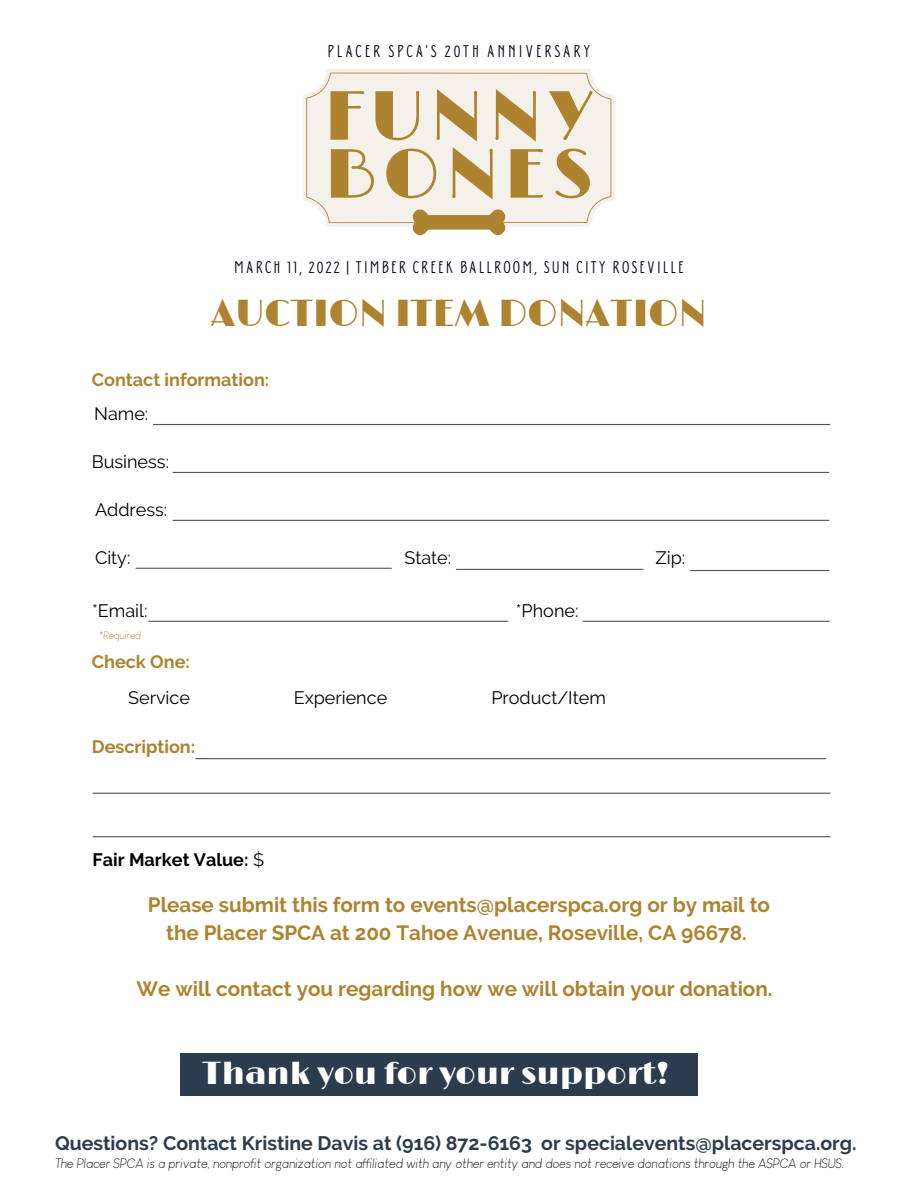
<style>
.page{position:relative;width:918px;height:1188px;background:#fff}
.page>*{position:absolute;margin:0;border:0;box-sizing:border-box;transform-origin:0 0}
.t1{font:70.2px "Limelight";letter-spacing:.09em;color:#ad8330}
.t2{font:37.35px "Limelight";color:#ad8330}
.t3{font:31.65px "Limelight";color:#fff}
.t4{font:700 20.55px/28.2px "Raleway";color:#ad8330;text-align:center}
.t5{font:700 19.5px "Raleway";color:#2a3c4e}
.t6{font:18px "Raleway";color:#000}
.t7{font:700 18px "Raleway";color:#ad8330}
.t8{font:700 18px "Raleway";color:#000}
.t9{font:16.95px "Donau Uppercase Neue";letter-spacing:.17em;color:#01081d}
.t10{font:16.8px "Donau Uppercase Neue";letter-spacing:.13em;color:#01081d}
.t11{font:italic 300 13.35px "Louis George Cafe";color:#000}
.t12{font:italic 300 10.5px "Louis George Cafe";color:#ad843b}
.s1{font-weight:400}
</style>
<div class="page">
<svg style="left:303px;top:69px;width:312px;height:157px;fill:#f4f1ea"></svg>
<div style="left:306px;top:73px;width:305px;height:150px;background:#f4f1ea"></div>
<svg style="left:404px;top:167px;width:110px;height:69px;background:#e6dbc4"></svg>
<hr style="left:154px;top:424px;width:676px;height:1px;background:#545454">
<hr style="left:173px;top:472px;width:656px;height:1px;background:#545454">
<hr style="left:173px;top:520px;width:656px;height:1px;background:#545454">
<hr style="left:136px;top:568px;width:255px;height:1px;background:#545454">
<hr style="left:456px;top:569px;width:187px;height:1px;background:#545454">
<hr style="left:583px;top:621px;width:246px;height:1px;background:#545454">
<hr style="left:149px;top:621px;width:359px;height:1px;background:#545454">
<hr style="left:690px;top:570px;width:139px;height:1px;background:#545454">
<hr style="left:196px;top:758px;width:630px;height:1px;background:#545454">
<hr style="left:93px;top:793px;width:737px;height:1px;background:#545454">
<hr style="left:93px;top:836px;width:737px;height:1px;background:#545454">
<div style="left:181px;top:1053px;width:517px;height:43px;background:#2a3c4e"></div>
<p class="t9" style="left:328px;top:41px;width:264px">PLACER SPCA'S 20TH ANNIVERSARY</p>
<p class="t1" style="left:324px;top:76px;width:271px">FUNNY</p>
<p class="t1" style="left:325px;top:134px;width:270px">BONES</p>
<p class="t10" style="left:234px;top:257px;width:449px">MARCH 11, 2022 | TIMBER CREEK BALLROOM, SUN CITY ROSEVILLE</p>
<p class="t2" style="left:211px;top:292px;width:497px">AUCTION ITEM DONATION</p>
<p class="t7" style="left:92px;top:369px;width:179px">Contact information:</p>
<p class="t6" style="left:94px;top:403px;width:56px">Name:</p>
<p class="t6" style="left:92px;top:451px;width:79px">Business:</p>
<p class="t6" style="left:95px;top:499px;width:74px">Address:</p>
<p class="t6" style="left:95px;top:547px;width:37px">City:</p>
<p class="t6" style="left:404px;top:547px;width:48px">State:</p>
<p class="t6" style="left:656px;top:547px;width:31px">Zip:</p>
<p class="t6" style="left:516px;top:600px;width:64px">*Phone:</p>
<p class="t6" style="left:92px;top:600px;width:57px">*Email:</p>
<p class="t12" style="left:99px;top:630px;width:44px">*Required</p>
<p class="t7" style="left:92px;top:651px;width:100px">Check One:</p>
<p class="t6" style="left:128px;top:687px;width:63px">Service</p>
<p class="t6" style="left:294px;top:687px;width:95px">Experience</p>
<p class="t6" style="left:491px;top:687px;width:116px">Product/Item</p>
<p class="t7" style="left:92px;top:736px;width:105px">Description:</p>
<p class="t8" style="left:93px;top:849px;width:173px">Fair Market Value: <span class="s1">$</span></p>
<p class="t4" style="left:148px;top:890px;width:624px">Please submit this form to events@placerspca.org or by mail to the Placer SPCA at 200 Tahoe Avenue, Roseville, CA 96678.</p>
<p class="t4" style="left:137px;top:975px;width:637px">We will contact you regarding how we will obtain your donation.</p>
<p class="t3" style="left:203px;top:1055px;width:468px">Thank you for your support!</p>
<p class="t5" style="left:55px;top:1132px;width:803px">Questions? Contact Kristine Davis at (916) 872-6163 or specialevents@placerspca.org.</p>
<p class="t11" style="left:55px;top:1156px;width:791px">The Placer SPCA is a private, nonprofit organization not affiliated with any other entity and does not receive donations through the ASPCA or HSUS.</p>
</div>
